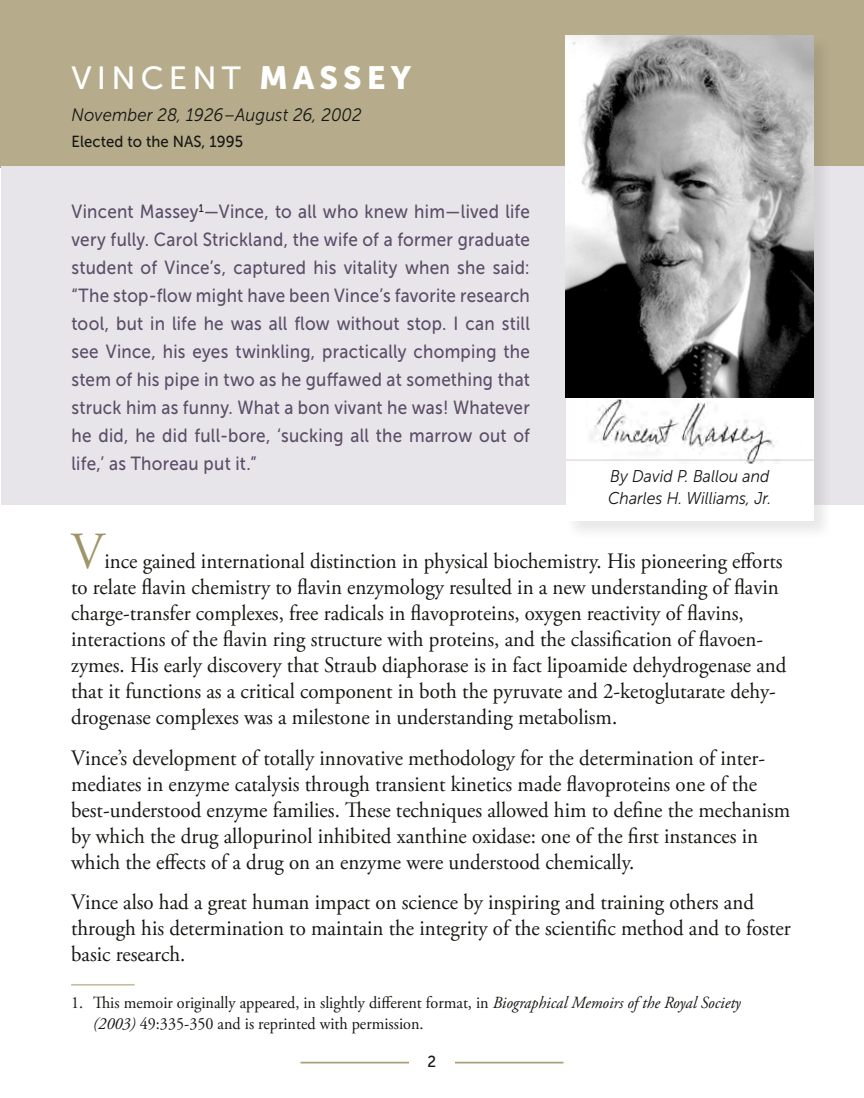
<style>
.page{position:relative;width:864px;height:1098px;background:#fff}
.page>*{position:absolute;margin:0;border:0;box-sizing:border-box;transform-origin:0 0}
.t1{font:52px "Adobe Garamond Pro";color:#a09469;scale:.95 1}
.t2{font:32px "Museo Sans 500";letter-spacing:.16em;color:#fff}
.t3{font:22px/26px "Adobe Garamond Pro";color:#161713;scale:.95 1}
.t4{font:19px/28px "Museo Sans 500";letter-spacing:.015em;color:#5b4e68;text-align:justify;scale:.9 1}
.t5{font:italic 18px "Museo Sans 300";letter-spacing:.005em;color:#161713;scale:.93 1}
.t6{font:17px/21px "Adobe Garamond Pro";color:#161713;scale:.95 1}
.t7{font:italic 17px/22px "Museo Sans 300";color:#161713;scale:.93 1}
.t8{font:16px "Museo Sans 500";letter-spacing:.005em;color:#161713;scale:.93 1}
.t9{font:16px "Museo Sans 500";letter-spacing:.005em;color:#161713;scale:.95 1}
.s1{font-family:"Museo Sans 900"}
.s2{font-style:italic}
</style>
<div class="page">
<hr style="left:301px;top:1062px;width:262px;height:1px;background:#a09469">
<hr style="left:301px;top:1063px;width:262px;height:1px;background:#a09469">
<div style="left:409px;top:1055px;width:45px;height:27px;background:#fff"></div>
<div style="left:0;top:0;width:864px;height:167px;background:#b6ac8c"></div>
<div style="left:1px;top:166px;width:863px;height:339px;background:#e8e5ea"></div>
<hr style="left:71px;top:985px;width:64px;height:1px;background:#a09469">
<div style="left:564px;top:34px;width:270px;height:507px;background:#161713;opacity:.1"></div>
<div style="left:566px;top:36px;width:248px;height:485px;background:#fff"></div>
<img style="left:566px;top:35px;width:248px;height:362px">
<img style="left:586px;top:399px;width:217px;height:65px">
<hr style="left:566px;top:460px;width:248px;height:1px;background:#d0cbd3">
<h2 class="t2" style="left:72px;top:61px;width:341px">VINCENT <span class="s1">MASSEY</span></h2>
<p class="t5" style="left:72px;top:105px;width:314px">November 28, 1926–August 26, 2002</p>
<p class="t8" style="left:72px;top:133px;width:186px">Elected to the NAS, 1995</p>
<p class="t4" style="left:72px;top:198px;width:511px">Vincent Massey<sup>1</sup>—Vince, to all who knew him—lived life very fully. Carol Strickland, the wife of a former graduate student of Vince’s, captured his vitality when she said: “The stop-flow might have been Vince’s favorite research tool, but in life he was all flow without stop. I can still see Vince, his eyes twinkling, practically chomping the stem of his pipe in two as he guffawed at something that struck him as funny. What a bon vivant he was! Whatever he did, he did full-bore, ‘sucking all the marrow out of life,’ as Thoreau put it.”</p>
<p class="t7" style="left:608px;top:465px;width:177px">By David P. Ballou and<br>Charles H. Williams, Jr.</p>
<h1 class="t1" style="left:71px;top:521px;width:37px">V</h1>
<p class="t3" style="left:71px;top:549px;width:754px;text-indent:33px">ince gained international distinction in physical biochemistry. His pioneering efforts to relate flavin chemistry to flavin enzymology resulted in a new understanding of flavin charge-transfer complexes, free radicals in flavoproteins, oxygen reactivity of flavins, interactions of the flavin ring structure with proteins, and the classification of flavoen&shy;zymes. His early discovery that Straub diaphorase is in fact lipoamide dehydrogenase and that it functions as a critical component in both the pyruvate and 2-ketoglutarate dehy&shy;drogenase complexes was a milestone in understanding metabolism.</p>
<p class="t3" style="left:71px;top:746px;width:759px">Vince’s development of totally innovative methodology for the determination of inter&shy;mediates in enzyme catalysis through transient kinetics made flavoproteins one of the best-understood enzyme families. These techniques allowed him to define the mechanism by which the drug allopurinol inhibited xanthine oxidase: one of the first instances in which the effects of a drug on an enzyme were understood chemically.</p>
<p class="t3" style="left:71px;top:890px;width:759px">Vince also had a great human impact on science by inspiring and training others and through his determination to maintain the integrity of the scientific method and to foster basic research.</p>
<p class="t6" style="left:93px;top:993px;width:683px;text-indent:-22px">1. This memoir originally appeared, in slightly different format, in <span class="s2">Biographical Memoirs of the Royal Society (2003)</span> 49:335-350 and is reprinted with permission.</p>
<p class="t9" style="left:427px;top:1052px;width:11px">2</p>
</div>
